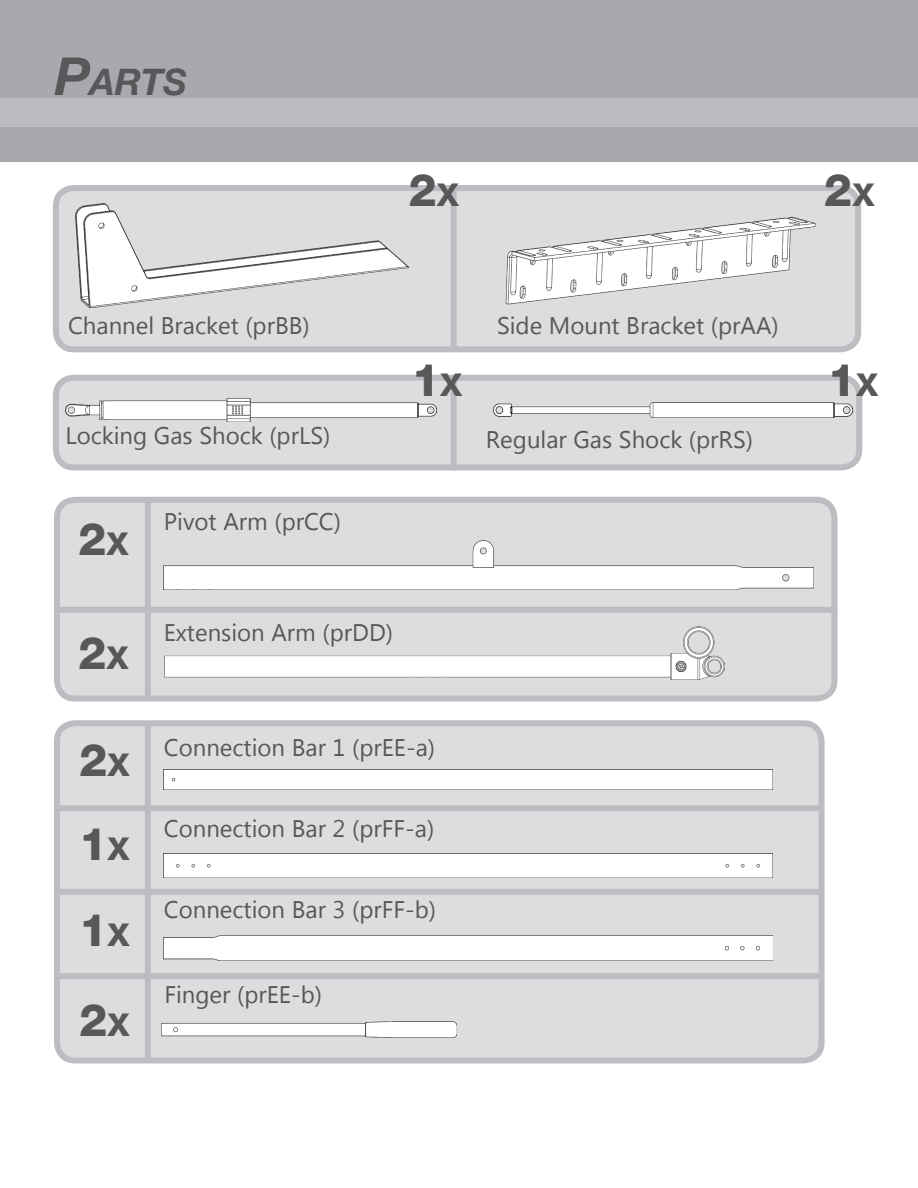
<style>
.page{position:relative;width:918px;height:1188px;background:#fff}
.page>*{position:absolute;margin:0;border:0;box-sizing:border-box;transform-origin:0 0}
.Step_heading{font:800 45px "Helvetica Neue";color:#57585a}
.Step_heading-2{font:italic 700 36.75px "Helvetica Neue";color:#57585a}
.PARTS{font:24px "Myanmar Text";color:#57585a}
.s1{font-size:52.5px}
.s2{font-size:31.5px}
</style>
<div class="page">
<div style="left:56px;top:188px;width:802px;height:161px;background:#dcdddf;border-radius:18px"></div>
<div style="left:53px;top:185px;width:808px;height:167px;border:6px solid #bcbdc0;border-radius:18px"></div>
<div style="left:57px;top:500px;width:777px;height:199px;background:#dcdddf;border-radius:18px"></div>
<div style="left:54px;top:497px;width:783px;height:205px;border:6px solid #bcbdc0;border-radius:18px"></div>
<div style="left:56px;top:378px;width:803px;height:89px;background:#dcdddf;border-radius:18px"></div>
<div style="left:53px;top:375px;width:809px;height:95px;border:6px solid #bcbdc0;border-radius:18px"></div>
<div style="left:57px;top:723px;width:765px;height:337px;background:#dcdddf;border-radius:18px"></div>
<div style="left:54px;top:720px;width:771px;height:343px;border:6px solid #bcbdc0;border-radius:18px"></div>
<div style="left:0;top:0;width:918px;height:162px;background:#a8a9ad"></div>
<div style="left:0;top:98px;width:918px;height:29px;background:#bcbdc0"></div>
<img style="left:75px;top:203px;width:334px;height:105px">
<img style="left:505px;top:216px;width:311px;height:89px">
<div style="left:164px;top:854px;width:609px;height:24px;background:#fff"></div>
<div style="left:164px;top:936px;width:608px;height:24px;background:#fff"></div>
<img style="left:164px;top:769px;width:609px;height:21px">
<img style="left:164px;top:540px;width:650px;height:49px">
<img style="left:66px;top:398px;width:370px;height:24px">
<img style="left:493px;top:403px;width:360px;height:15px">
<img style="left:162px;top:1021px;width:295px;height:16px">
<div style="left:451px;top:186px;width:6px;height:164px;background:#bcbdc0"></div>
<div style="left:145px;top:721px;width:6px;height:340px;background:#bcbdc0"></div>
<div style="left:145px;top:498px;width:6px;height:202px;background:#bcbdc0"></div>
<div style="left:451px;top:380px;width:6px;height:90px;background:#bcbdc0"></div>
<div style="left:54px;top:805px;width:766px;height:6px;background:#bcbdc0"></div>
<div style="left:54px;top:889px;width:766px;height:6px;background:#bcbdc0"></div>
<div style="left:54px;top:973px;width:766px;height:6px;background:#bcbdc0"></div>
<div style="left:54px;top:607px;width:783px;height:6px;background:#bcbdc0"></div>
<img style="left:164px;top:627px;width:561px;height:52px">
<div style="left:505px;top:774px;width:241px;height:11px;background:#fff"></div>
<div style="left:166px;top:944px;width:241px;height:10px;background:#fff"></div>
<p class="Step_heading-2" style="left:55px;top:59px;width:134px"><span class="s1">P</span>ARTS</p>
<p class="Step_heading" style="left:409px;top:163px;width:52px">2<span class="s2">X</span></p>
<p class="PARTS" style="left:68px;top:311px;width:243px">Channel Bracket (prBB)</p>
<p class="PARTS" style="left:497px;top:311px;width:283px">Side Mount Bracket (prAA)</p>
<p class="Step_heading" style="left:412px;top:354px;width:52px">1<span class="s2">X</span></p>
<p class="PARTS" style="left:65px;top:422px;width:266px">Locking Gas Shock (prLS)</p>
<p class="PARTS" style="left:486px;top:426px;width:269px">Regular Gas Shock (prRS)</p>
<p class="Step_heading" style="left:78px;top:512px;width:52px">2<span class="s2">X</span></p>
<p class="Step_heading" style="left:78px;top:626px;width:52px">2<span class="s2">X</span></p>
<p class="Step_heading" style="left:79px;top:733px;width:52px">2<span class="s2">X</span></p>
<p class="Step_heading" style="left:79px;top:817px;width:52px">1<span class="s2">X</span></p>
<p class="Step_heading" style="left:79px;top:903px;width:52px">1<span class="s2">X</span></p>
<p class="Step_heading" style="left:79px;top:994px;width:52px">2<span class="s2">X</span></p>
<p class="PARTS" style="left:164px;top:508px;width:179px">Pivot Arm (prCC)</p>
<p class="PARTS" style="left:164px;top:618px;width:231px">Extension Arm (prDD)</p>
<p class="PARTS" style="left:164px;top:734px;width:273px">Connection Bar 1 (prEE-a)</p>
<p class="PARTS" style="left:164px;top:815px;width:272px">Connection Bar 2 (prFF-a)</p>
<p class="PARTS" style="left:164px;top:895px;width:274px">Connection Bar 3 (prFF-b)</p>
<p class="PARTS" style="left:164px;top:981px;width:159px">Finger (prEE-b)</p>
<p class="Step_heading" style="left:824px;top:163px;width:52px">2<span class="s2">X</span></p>
<p class="Step_heading" style="left:828px;top:354px;width:52px">1<span class="s2">X</span></p>
</div>
